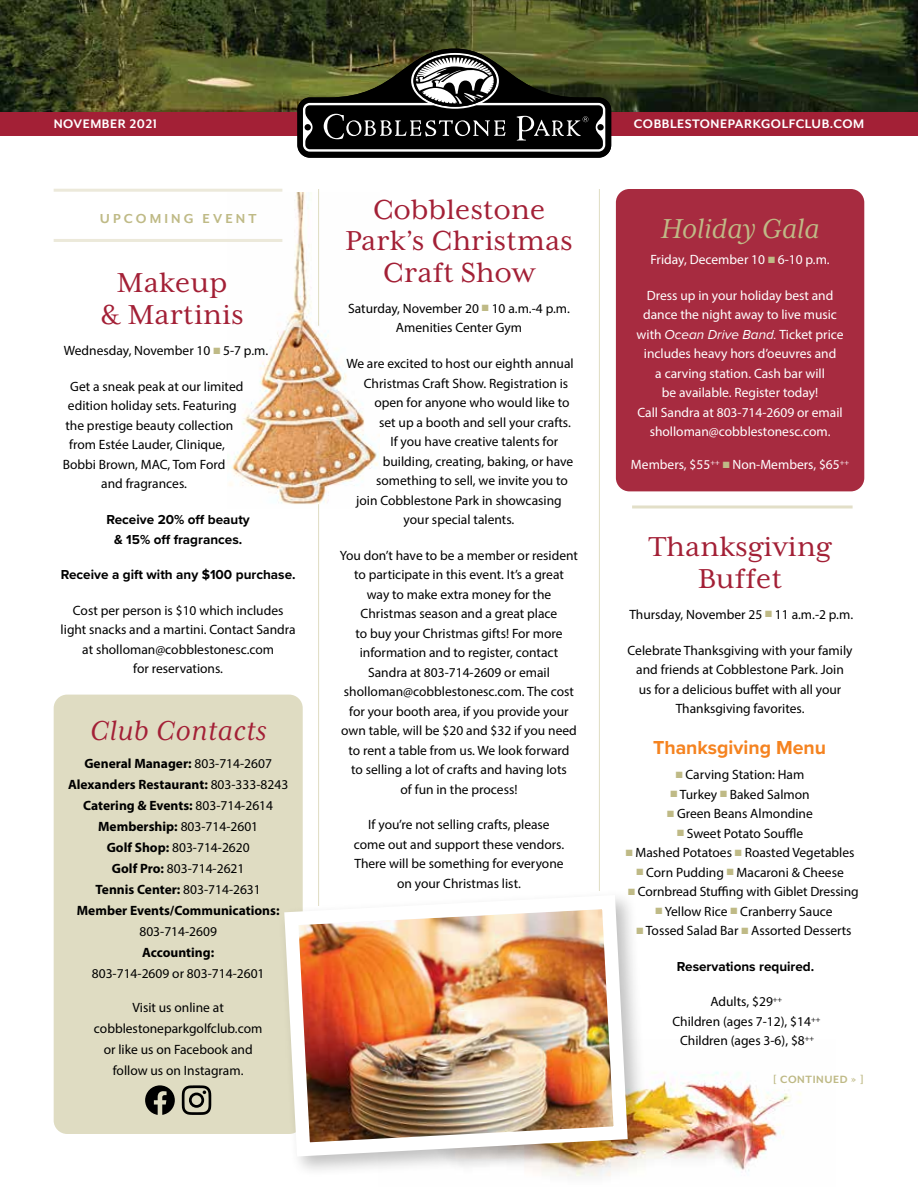
<style>
.page{position:relative;width:918px;height:1188px;background:#fff}
.page>*{position:absolute;margin:0;border:0;box-sizing:border-box;transform-origin:0 0}
.t1{font:31.5px/31.5px "Mrs Eaves XL Serif OT";letter-spacing:.01em;color:#a32036;text-align:center}
.t2{font:italic 31.5px "Mrs Eaves XL Serif OT";letter-spacing:.02em;color:#a32036}
.t3{font:italic 31.5px "Mrs Eaves XL Serif OT";color:#bfba86}
.t4{font:700 19.5px "Proxima Nova";color:#f58320}
.t5{font:700 15px "Mr Eaves XL Mod OT";letter-spacing:.205em;color:#bfba86}
.t6{font:700 14.25px "Mr Eaves XL Mod OT";letter-spacing:.04em;color:#fff}
.t7{font:13.5px/19.5px "Myriad Pro";color:#000;text-align:center}
.t8{font:13.5px/19.5px "Myriad Pro";color:#fff;text-align:center}
.t9{font:700 13.5px/21px "Myriad Pro";color:#000;text-align:center}
.t10{font:700 13.5px/19.5px "Proxima Nova";color:#000;text-align:center}
.t11{font:700 12.15px "Mr Eaves XL Mod OT";letter-spacing:.05em;color:#bfba86}
.s1{color:#bfba86}
.s2{font-weight:400}
.s3{font-family:"Proxima Nova";font-style:italic}
</style>
<div class="page">
<img style="left:229px;top:193px;width:151px;height:312px">
<img style="left:0;top:0;width:918px;height:112px">
<div style="left:0;top:112px;width:918px;height:24px;background:#a32036"></div>
<hr style="left:318px;top:189px;width:1px;height:137px;background:#bfba86">
<hr style="left:54px;top:189px;width:228px;height:3px;background:#ece9da">
<hr style="left:54px;top:239px;width:228px;height:3px;background:#ece9da">
<hr style="left:632px;top:505px;width:221px;height:3px;background:#e2dfc8">
<hr style="left:599px;top:189px;width:1px;height:945px;background:#bfba86">
<svg style="left:297px;top:49px;width:314px;height:109px;background:#3d3f31"></svg>
<div style="left:54px;top:695px;width:249px;height:439px;background:#dfdcc2;border-radius:14px"></div>
<svg style="left:145px;top:1085px;width:30px;height:30px"></svg>
<svg style="left:182px;top:1085px;width:29px;height:30px"></svg>
<img style="left:649px;top:1071px;width:152px;height:101px">
<hr style="left:318px;top:504px;width:1px;height:630px;background:#bfba86">
<div style="left:278px;top:889px;width:371px;height:290px;background:#000;opacity:.25"></div>
<img style="left:278px;top:888px;width:357px;height:276px">
<div style="left:616px;top:189px;width:248px;height:302px;background:#a72b40;border-radius:14px"></div>
<p class="t6" style="left:54px;top:117px;width:105px">NOVEMBER 2021</p>
<p class="t6" style="left:634px;top:117px;width:232px">COBBLESTONEPARKGOLFCLUB.COM</p>
<p class="t5" style="left:100px;top:211px;width:158px">UPCOMING EVENT</p>
<h1 class="t1" style="left:100px;top:267px;width:145px">Makeup<br>&amp; Martinis</h1>
<p class="t7" style="left:64px;top:341px;width:206px">Wednesday, November 10 <span class="s1">■</span> 5-7 p.m.</p>
<p class="t7" style="left:70px;top:376px;width:175px">Get a sneak peak at our limited</p>
<p class="t7" style="left:68px;top:396px;width:170px">edition holiday sets. Featuring</p>
<p class="t7" style="left:65px;top:415px;width:169px">the prestige beauty collection</p>
<p class="t7" style="left:69px;top:435px;width:157px">from Estée Lauder, Clinique,</p>
<p class="t7" style="left:63px;top:454px;width:164px">Bobbi Brown, MAC, Tom Ford</p>
<p class="t7" style="left:101px;top:474px;width:87px">and fragrances.</p>
<p class="t10" style="left:107px;top:510px;width:145px">Receive 20% off beauty &amp; 15% off fragrances.</p>
<p class="t10" style="left:61px;top:565px;width:236px">Receive a gift with any $100 purchase.</p>
<p class="t7" style="left:61px;top:600px;width:237px">Cost per person is $10 which includes light snacks and a martini. Contact Sandra at sholloman@cobblestonesc.com<br>for reservations.</p>
<h1 class="t2" style="left:90px;top:715px;width:178px">Club Contacts</h1>
<p class="t9" style="left:68px;top:752px;width:222px">General Manager: <span class="s2">803-714-2607<br></span>Alexanders Restaurant: <span class="s2">803-333-8243<br></span>Catering &amp; Events: <span class="s2">803-714-2614<br></span>Membership: <span class="s2">803-714-2601<br></span>Golf Shop: <span class="s2">803-714-2620<br></span>Golf Pro: <span class="s2">803-714-2621<br></span>Tennis Center: <span class="s2">803-714-2631<br></span>Member Events/Communications:</p>
<p class="t7" style="left:139px;top:921px;width:79px">803-714-2609</p>
<p class="t9" style="left:142px;top:941px;width:74px">Accounting:</p>
<p class="t7" style="left:92px;top:963px;width:174px">803-714-2609 or 803-714-2601</p>
<p class="t7" style="left:94px;top:997px;width:170px;line-height:21px">Visit us online at cobblestoneparkgolfclub.com or like us on Facebook and follow us on Instagram.</p>
<h1 class="t1" style="left:346px;top:193px;width:228px">Cobblestone<br>Park’s Christmas<br>Craft Show</h1>
<p class="t7" style="left:348px;top:298px;width:223px">Saturday, November 20 <span class="s1">■</span> 10 a.m.-4 p.m.<br>Amenities Center Gym</p>
<p class="t7" style="left:346px;top:354px;width:229px">We are excited to host our eighth annual</p>
<p class="t7" style="left:364px;top:373px;width:206px">Christmas Craft Show. Registration is</p>
<p class="t7" style="left:374px;top:393px;width:197px">open for anyone who would like to</p>
<p class="t7" style="left:379px;top:412px;width:193px">set up a booth and sell your crafts.</p>
<p class="t7" style="left:390px;top:432px;width:169px">If you have creative talents for</p>
<p class="t7" style="left:383px;top:451px;width:192px">building, creating, baking, or have</p>
<p class="t7" style="left:376px;top:471px;width:193px">something to sell, we invite you to</p>
<p class="t7" style="left:356px;top:490px;width:207px">join Cobblestone Park in showcasing</p>
<p class="t7" style="left:404px;top:510px;width:112px">your special talents.</p>
<p class="t7" style="left:340px;top:545px;width:240px">You don’t have to be a member or resident to participate in this event. It’s a great<br>way to make extra money for the Christmas season and a great place<br>to buy your Christmas gifts! For more information and to register, contact Sandra at 803-714-2609 or email sholloman@cobblestonesc.com. The cost for your booth area, if you provide your own table, will be $20 and $32 if you need to rent a table from us. We look forward<br>to selling a lot of crafts and having lots<br>of fun in the process!</p>
<p class="t7" style="left:354px;top:815px;width:212px">If you’re not selling crafts, please come out and support these vendors.<br>There will be something for everyone on your Christmas list.</p>
<h1 class="t3" style="left:661px;top:213px;width:160px">Holiday Gala</h1>
<p class="t8" style="left:650px;top:250px;width:181px">Friday, December 10 <span class="s1">■</span> 6-10 p.m.</p>
<p class="t8" style="left:637px;top:285px;width:208px">Dress up in your holiday best and dance the night away to live music with <span class="s3">Ocean Drive Band.</span> Ticket price includes heavy hors d’oeuvres and<br>a carving station. Cash bar will<br>be available. Register today!<br>Call Sandra at 803-714-2609 or email sholloman@cobblestonesc.com.</p>
<p class="t8" style="left:631px;top:455px;width:220px">Members, $55<sup>++</sup> <span class="s1">■</span> Non-Members, $65<sup>++</sup></p>
<h1 class="t1" style="left:649px;top:531px;width:184px">Thanksgiving<br>Buffet</h1>
<p class="t7" style="left:629px;top:604px;width:225px">Thursday, November 25 <span class="s1">■</span> 11 a.m.-2 p.m.</p>
<p class="t7" style="left:628px;top:640px;width:226px">Celebrate Thanksgiving with your family and friends at Cobblestone Park. Join<br>us for a delicious buffet with all your Thanksgiving favorites.</p>
<h2 class="t4" style="left:653px;top:733px;width:175px">Thanksgiving Menu</h2>
<p class="t7" style="left:676px;top:765px;width:130px"><span class="s1">■</span> Carving Station: Ham</p>
<p class="t7" style="left:670px;top:784px;width:141px"><span class="s1">■</span> Turkey <span class="s1">■</span> Baked Salmon</p>
<p class="t7" style="left:667px;top:804px;width:147px"><span class="s1">■</span> Green Beans Almondine</p>
<p class="t7" style="left:677px;top:823px;width:128px"><span class="s1">■</span> Sweet Potato Souffle</p>
<p class="t7" style="left:626px;top:843px;width:230px"><span class="s1">■</span> Mashed Potatoes <span class="s1">■</span> Roasted Vegetables</p>
<p class="t7" style="left:636px;top:862px;width:209px"><span class="s1">■</span> Corn Pudding <span class="s1">■</span> Macaroni &amp; Cheese</p>
<p class="t7" style="left:628px;top:882px;width:232px"><span class="s1">■</span> Cornbread Stuffing with Giblet Dressing</p>
<p class="t7" style="left:656px;top:901px;width:179px"><span class="s1">■</span> Yellow Rice <span class="s1">■</span> Cranberry Sauce</p>
<p class="t7" style="left:637px;top:921px;width:217px"><span class="s1">■</span> Tossed Salad Bar <span class="s1">■</span> Assorted Desserts</p>
<p class="t10" style="left:677px;top:956px;width:139px">Reservations required.</p>
<p class="t7" style="left:672px;top:992px;width:150px">Adults, $29<sup>++<br></sup>Children (ages 7-12), $14<sup>++<br></sup>Children (ages 3-6), $8<sup>++</sup></p>
<p class="t11" style="left:773px;top:1073px;width:93px">[ CONTINUED » ]</p>
</div>
